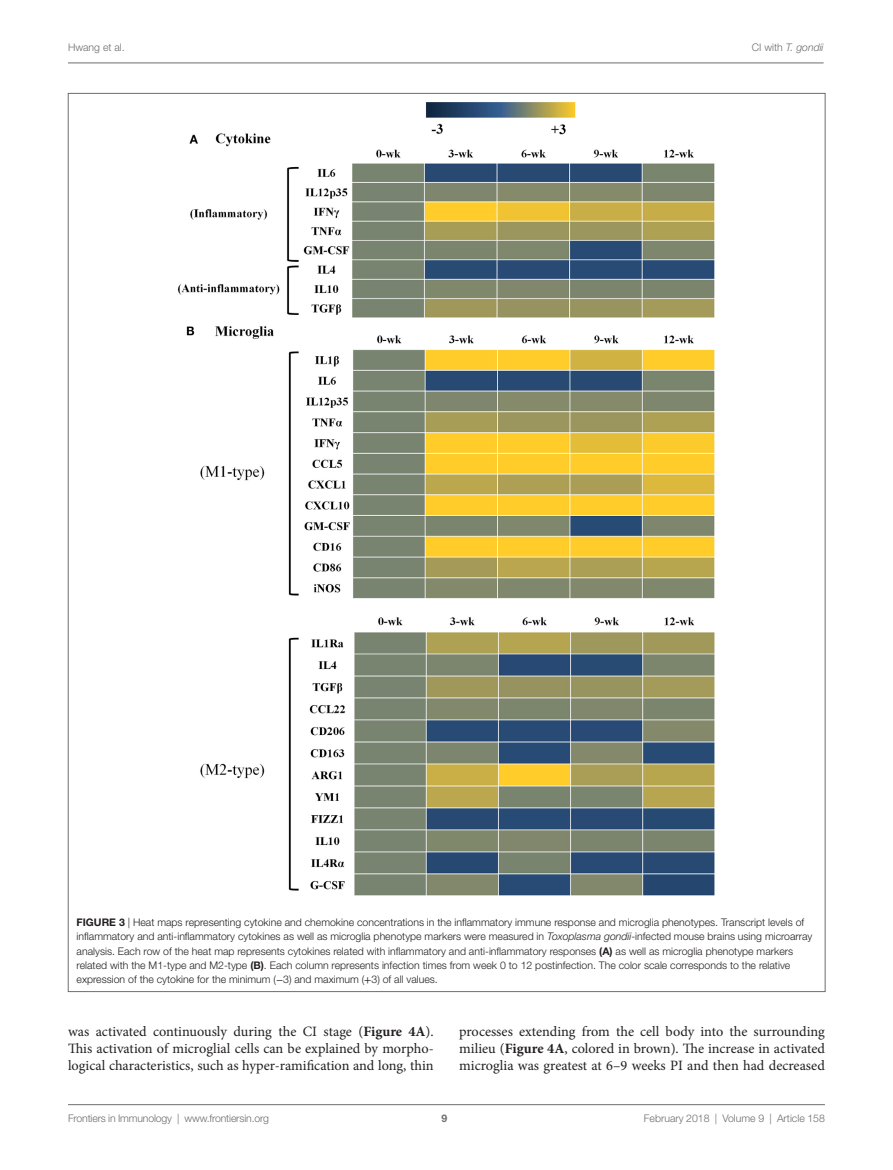
<style>
.page{position:relative;width:893px;height:1170px;background:#fff}
.page>*{position:absolute;margin:0;border:0;box-sizing:border-box;transform-origin:0 0}
.t1{font:14.25px/17.2px "Minion Pro";color:#231f20;text-align:justify}
.t2{font:300 10.5px/14.2px "Helvetica Neue LT Std";color:#231f20}
.t3{font:300 10.5px "Helvetica Neue LT Std";letter-spacing:-.015em;color:#6c6d70}
.t4{font:italic 300 10.5px "Helvetica Neue LT Std";color:#6c6d70}
.t5{font:700 10.5px "Helvetica Neue LT Std";color:#6c6d70}
.s1{font-style:normal}
.s2{font-weight:700}
.s3{font-style:italic}
.s4{font-family:"STIX General";font-weight:400}
</style>
<div class="page">
<img style="left:178px;top:102px;width:537px;height:794px">
<hr style="left:68px;top:1104px;width:757px;height:1px;background:#6c6d70">
<hr style="left:68px;top:63px;width:755px;height:1px;background:#6c6d70">
<p class="t3" style="left:68px;top:41px;width:58px">Hwang et al.</p>
<p class="t4" style="left:752px;top:41px;width:73px"><span class="s1">CI with</span> T. gondii</p>
<p class="t2" style="left:77px;top:914px;width:737px"><span class="s2">FIGURE 3</span> | Heat maps representing cytokine and chemokine concentrations in the inflammatory immune response and microglia phenotypes. Transcript levels of inflammatory and anti-inflammatory cytokines as well as microglia phenotype markers were measured in <span class="s3">Toxoplasma gondii</span>-infected mouse brains using microarray analysis. Each row of the heat map represents cytokines related with inflammatory and anti-inflammatory responses <span class="s2">(A)</span> as well as microglia phenotype markers related with the M1-type and M2-type <span class="s2">(B)</span>. Each column represents infection times from week 0 to 12 postinfection. The color scale corresponds to the relative expression of the cytokine for the minimum (<span class="s4">−</span>3) and maximum (<span class="s4">+</span>3) of all values.</p>
<h1 class="t1" style="left:68px;top:1022px;width:367px">was activated continuously during the CI stage (<span class="s2">Figure 4A</span>).<br>This activation of microglial cells can be explained by morpho&shy;logical characteristics, such as hyper-ramification and long, thin</h1>
<h1 class="t1" style="left:459px;top:1022px;width:367px">processes extending from the cell body into the surrounding milieu (<span class="s2">Figure 4A</span>, colored in brown). The increase in activated microglia was greatest at 6–9 weeks PI and then had decreased</h1>
<p class="t3" style="left:68px;top:1111px;width:203px">Frontiers in Immunology | www.frontiersin.org</p>
<p class="t3" style="left:644px;top:1111px;width:183px">February 2018 | Volume 9 | Article 158</p>
<p class="t5" style="left:441px;top:1111px;width:7px">9</p>
</div>
